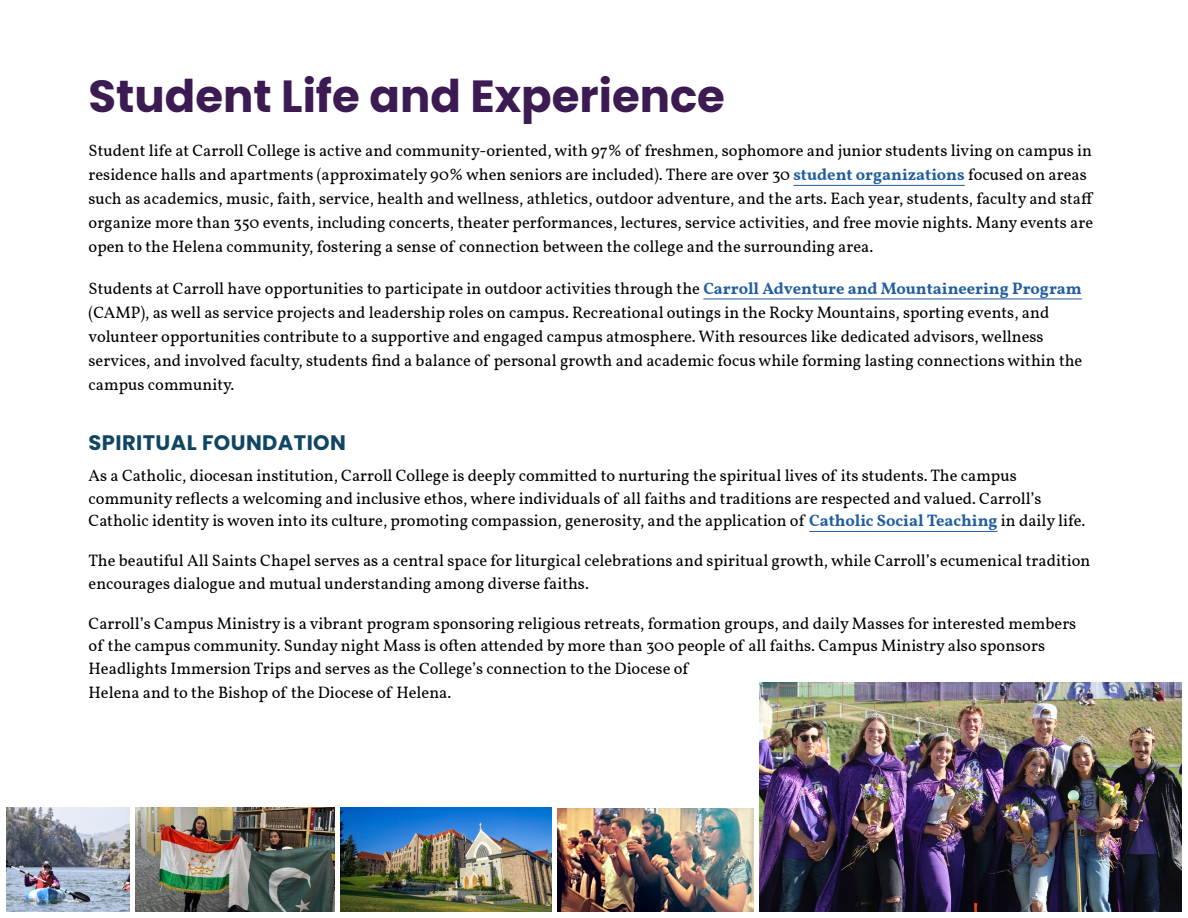
<style>
.page{position:relative;width:1188px;height:918px;background:#fff}
.page>*{position:absolute;margin:0;border:0;box-sizing:border-box;transform-origin:0 0}
.t1{font:700 45px "Poppins";color:#3c1a52}
.t2{font:700 21px "Poppins";letter-spacing:.02em;color:#104662}
.t3{font:16.5px/24px "Vollkorn";color:#000}
.s1{font-weight:700;color:#215e9e}
</style>
<div class="page">
<hr style="left:793px;top:185px;width:172px;height:1px;background:#215e9e">
<hr style="left:703px;top:298px;width:379px;height:1px;background:#215e9e">
<hr style="left:809px;top:531px;width:189px;height:1px;background:#215e9e">
<img style="left:759px;top:683px;width:423px;height:229px">
<img style="left:340px;top:808px;width:212px;height:104px">
<img style="left:136px;top:808px;width:199px;height:103px">
<img style="left:6px;top:808px;width:124px;height:103px">
<img style="left:558px;top:808px;width:195px;height:104px">
<h1 class="t1" style="left:89px;top:70px;width:638px">Student Life and Experience</h1>
<p class="t3" style="left:89px;top:138px;width:1006px">Student life at Carroll College is active and community-oriented, with 97% of freshmen, sophomore and junior students living on campus in residence halls and apartments (approximately 90% when seniors are included). There are over 30 <span class="s1">student organizations</span> focused on areas such as academics, music, faith, service, health and wellness, athletics, outdoor adventure, and the arts. Each year, students, faculty and staff organize more than 350 events, including concerts, theater performances, lectures, service activities, and free movie nights. Many events are open to the Helena community, fostering a sense of connection between the college and the surrounding area.</p>
<p class="t3" style="left:89px;top:275px;width:995px">Students at Carroll have opportunities to participate in outdoor activities through the <span class="s1">Carroll Adventure and Mountaineering Program </span>(CAMP), as well as service projects and leadership roles on campus. Recreational outings in the Rocky Mountains, sporting events, and volunteer opportunities contribute to a supportive and engaged campus atmosphere. With resources like dedicated advisors, wellness services, and involved faculty, students find a balance of personal growth and academic focus while forming lasting connections within the campus community.</p>
<p class="t2" style="left:89px;top:431px;width:259px">SPIRITUAL FOUNDATION</p>
<p class="t3" style="left:89px;top:463px;width:998px;line-height:22.5px">As a Catholic, diocesan institution, Carroll College is deeply committed to nurturing the spiritual lives of its students. The campus community reflects a welcoming and inclusive ethos, where individuals of all faiths and traditions are respected and valued. Carroll’s<br>Catholic identity is woven into its culture, promoting compassion, generosity, and the application of <span class="s1">Catholic Social Teaching</span> in daily life.</p>
<p class="t3" style="left:89px;top:548px;width:1003px;line-height:22.5px">The beautiful All Saints Chapel serves as a central space for liturgical celebrations and spiritual growth, while Carroll’s ecumenical tradition encourages dialogue and mutual understanding among diverse faiths.</p>
<p class="t3" style="left:89px;top:611px;width:989px;line-height:22.5px">Carroll’s Campus Ministry is a vibrant program sponsoring religious retreats, formation groups, and daily Masses for interested members of the campus community. Sunday night Mass is often attended by more than 300 people of all faiths. Campus Ministry also sponsors<br>Headlights Immersion Trips and serves as the College’s connection to the Diocese of</p>
<p class="t3" style="left:89px;top:679px;width:364px">Helena and to the Bishop of the Diocese of Helena.</p>
</div>
